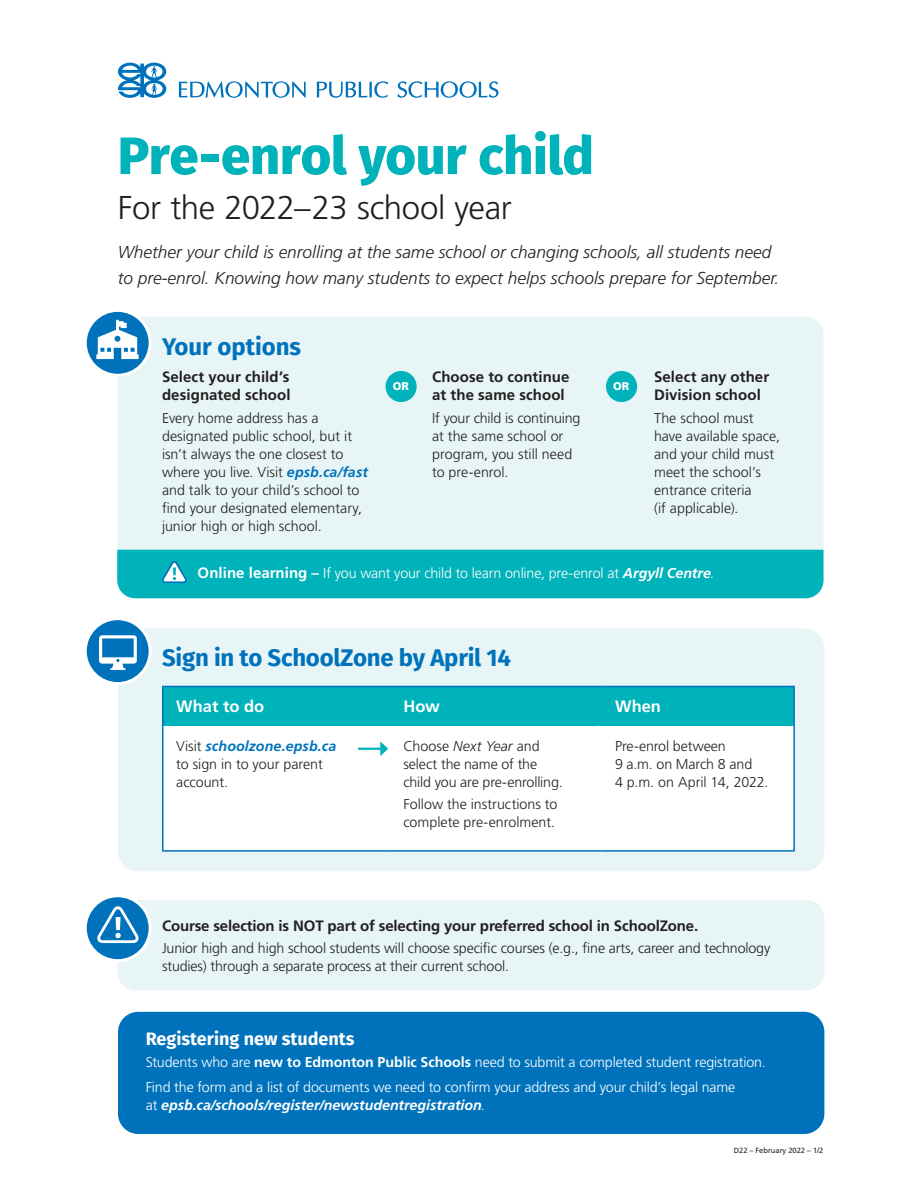
<style>
.page{position:relative;width:918px;height:1188px;background:#fff}
.page>*{position:absolute;margin:0;border:0;box-sizing:border-box;transform-origin:0 0}
.t1{font:800 52.5px "Fira Sans";letter-spacing:-.01em;color:#00b2b9}
.t2{font:300 33px "Frutiger LT Std";letter-spacing:-.015em;color:#231f20}
.t3{font:700 24px "Fira Sans";letter-spacing:-.01em;color:#0072bc}
.t4{font:700 18px "Fira Sans";color:#fff}
.t5{font:italic 300 17.25px/25.5px "Frutiger LT Std";color:#231f20}
.t6{font:700 16.5px "Frutiger LT Std";color:#fff}
.t7{font:700 15px/18px "Frutiger LT Std";color:#231f20}
.t8{font:300 14.25px/18px "Frutiger LT Std";letter-spacing:-.005em;color:#231f20}
.t9{font:300 14.25px/18px "Frutiger LT Std";letter-spacing:-.01em;color:#fff}
.t10{font:900 11.1px "Frutiger LT Std";color:#fff}
.t11{font:7.5px "Frutiger LT Std";color:#231f20}
.s1{font-weight:700;font-style:italic;color:#0072bc}
.s2{font-weight:700;font-size:15px}
.s3{font-weight:700;font-style:italic}
.s4{font-style:italic}
.s5{font-weight:700}
</style>
<div class="page">
<div style="left:117px;top:317px;width:707px;height:281px;background:#e7f5f6;border-radius:18px"></div>
<div style="left:118px;top:628px;width:706px;height:243px;background:#e7f5f6;border-radius:20px"></div>
<div style="left:85px;top:619px;width:65px;height:65px;background:#0072bc;border-radius:50%"></div>
<div style="left:84px;top:617px;width:68px;height:68px;border:3px solid #fff;border-radius:50%"></div>
<div style="left:164px;top:727px;width:629px;height:123px;background:#fff"></div>
<hr style="left:162px;top:687px;width:2px;height:40px;background:#0072bc">
<hr style="left:162px;top:686px;width:228px;height:1px;background:#0072bc">
<hr style="left:602px;top:686px;width:193px;height:1px;background:#0072bc">
<hr style="left:793px;top:687px;width:2px;height:40px;background:#0072bc">
<hr style="left:162px;top:727px;width:2px;height:123px;background:#0072bc">
<hr style="left:162px;top:850px;width:228px;height:2px;background:#0072bc">
<hr style="left:390px;top:850px;width:212px;height:2px;background:#0072bc">
<hr style="left:793px;top:727px;width:2px;height:123px;background:#0072bc">
<hr style="left:602px;top:850px;width:193px;height:2px;background:#0072bc">
<div style="left:118px;top:1012px;width:706px;height:122px;background:#0072bc;border-radius:20px"></div>
<svg style="left:179px;top:81px;width:127px;height:17px"></svg>
<svg style="left:317px;top:81px;width:71px;height:17px"></svg>
<svg style="left:397px;top:81px;width:101px;height:17px"></svg>
<svg style="left:118px;top:63px;width:48px;height:35px"></svg>
<hr style="left:358px;top:748px;width:24px;height:2px;background:#00b2b9">
<svg style="left:380px;top:741px;width:8px;height:15px"></svg>
<svg style="left:163px;top:686px;width:631px;height:41px;background:#06b1ba"></svg>
<svg style="left:85px;top:310px;width:65px;height:65px"></svg>
<div style="left:84px;top:309px;width:68px;height:68px;border:3px solid #fff;border-radius:50%"></div>
<div style="left:386px;top:371px;width:31px;height:31px;background:#00b2b9;border-radius:50%"></div>
<div style="left:606px;top:371px;width:31px;height:31px;background:#00b2b9;border-radius:50%"></div>
<svg style="left:96px;top:320px;width:43px;height:39px"></svg>
<svg style="left:99px;top:635px;width:38px;height:35px"></svg>
<div style="left:118px;top:900px;width:706px;height:90px;background:#e7f5f6;border-radius:18px"></div>
<svg style="left:85px;top:896px;width:65px;height:65px"></svg>
<div style="left:84px;top:894px;width:68px;height:68px;border:3px solid #fff;border-radius:50%"></div>
<svg style="left:94px;top:906px;width:46px;height:38px;background:#3b92cb"></svg>
<div style="left:117px;top:550px;width:707px;height:48px;background:#00b2b9"></div>
<p class="t1" style="left:118px;top:119px;width:478px">Pre-enrol your child</p>
<p class="t2" style="left:118px;top:189px;width:395px">For the 2022–23 school year</p>
<p class="t5" style="left:118px;top:240px;width:663px">Whether your child is enrolling at the same school or changing schools, all students need to pre-enrol. Knowing how many students to expect helps schools prepare for September.</p>
<p class="t3" style="left:162px;top:329px;width:141px">Your options</p>
<p class="t7" style="left:162px;top:368px;width:130px">Select your child’s designated school</p>
<p class="t8" style="left:162px;top:409px;width:208px">Every home address has a designated public school, but it isn’t always the one closest to where you live. Visit <span class="s1">epsb.ca/fast </span>and talk to your child’s school to find your designated elementary, junior high or high school.</p>
<p class="t10" style="left:393px;top:379px;width:18px">OR</p>
<p class="t7" style="left:432px;top:368px;width:139px">Choose to continue at the same school</p>
<p class="t8" style="left:432px;top:409px;width:150px">If your child is continuing at the same school or program, you still need to pre-enrol.</p>
<p class="t10" style="left:613px;top:379px;width:18px">OR</p>
<p class="t7" style="left:654px;top:368px;width:117px">Select any other<br>Division school</p>
<p class="t8" style="left:654px;top:409px;width:127px">The school must have available space, and your child must meet the school’s entrance criteria<br>(if applicable).</p>
<p class="t9" style="left:198px;top:565px;width:518px"><span class="s2">Online learning –</span> If you want your child to learn online, pre-enrol at <span class="s3">Argyll Centre</span>.</p>
<p class="t3" style="left:162px;top:641px;width:351px">Sign in to SchoolZone by April 14</p>
<p class="t6" style="left:176px;top:697px;width:89px">What to do</p>
<p class="t6" style="left:403px;top:697px;width:38px">How</p>
<p class="t6" style="left:615px;top:697px;width:48px">When</p>
<p class="t8" style="left:176px;top:737px;width:162px">Visit <span class="s1">schoolzone.epsb.ca </span>to sign in to your parent account.</p>
<p class="t8" style="left:403px;top:737px;width:161px">Choose <span class="s4">Next Year</span> and select the name of the child you are pre-enrolling.</p>
<p class="t8" style="left:403px;top:796px;width:156px">Follow the instructions to complete pre-enrolment.</p>
<p class="t8" style="left:615px;top:737px;width:155px">Pre-enrol between<br>9 a.m. on March 8 and<br>4 p.m. on April 14, 2022.</p>
<p class="t7" style="left:162px;top:917px;width:538px">Course selection is NOT part of selecting your preferred school in SchoolZone.</p>
<p class="t8" style="left:162px;top:939px;width:610px">Junior high and high school students will choose specific courses (e.g., fine arts, career and technology studies) through a separate process at their current school.</p>
<p class="t4" style="left:146px;top:1026px;width:210px">Registering new students</p>
<p class="t9" style="left:146px;top:1053px;width:622px">Students who are <span class="s5">new to Edmonton Public Schools</span> need to submit a completed student registration.</p>
<p class="t9" style="left:146px;top:1078px;width:591px">Find the form and a list of documents we need to confirm your address and your child’s legal name at <span class="s3">epsb.ca/schools/register/newstudentregistration</span>.</p>
<p class="t11" style="left:734px;top:1146px;width:91px">D22 – February 2022 – 1/2</p>
</div>
